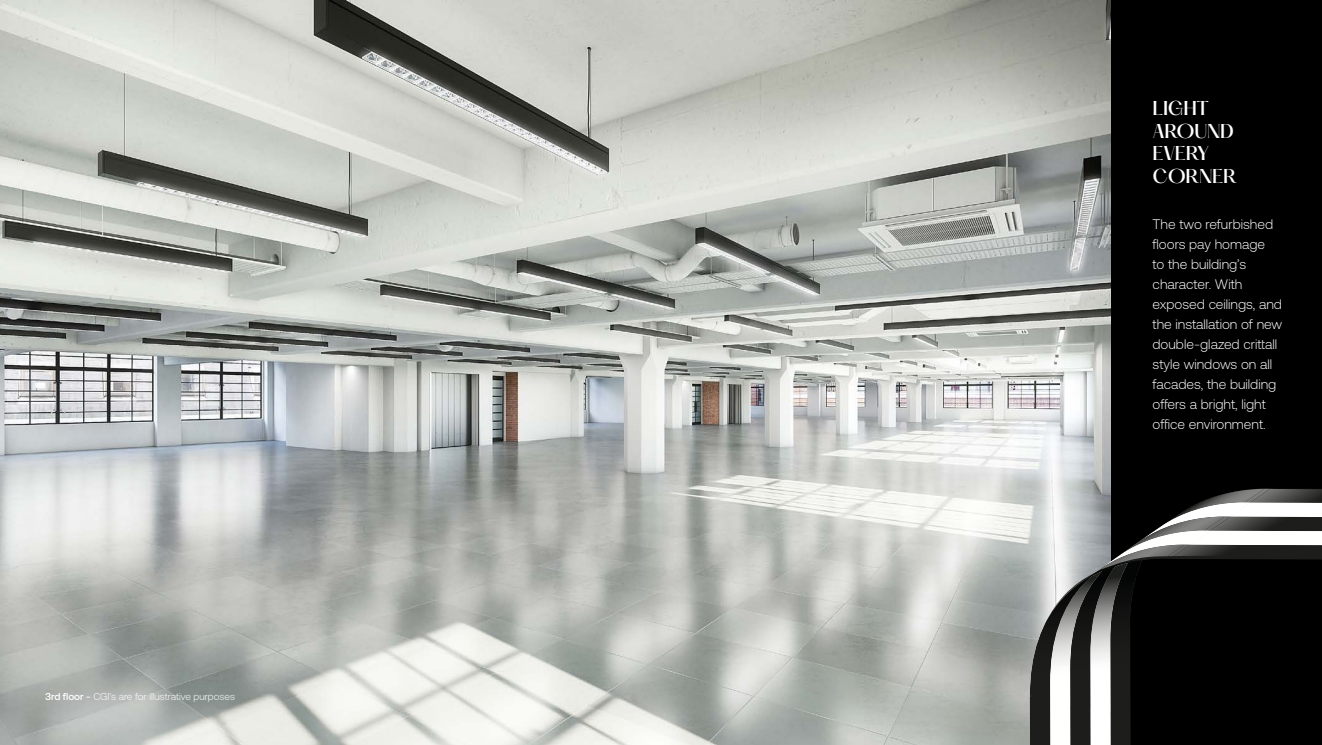
<style>
.page{position:relative;width:1322px;height:745px;background:#fff}
.page>*{position:absolute;margin:0;border:0;box-sizing:border-box;transform-origin:0 0}
.t1{font:500 17.5px/22.5px "PP Hatton";letter-spacing:-.025em;color:#fff}
.t2{font:300 13.75px/20px "Aeonik";color:#fff}
.t3{font:300 10px "Aeonik";color:#fff}
.s1{font-weight:500}
</style>
<div class="page">
<img style="left:0;top:0;width:1111px;height:744px">
<div style="left:1111px;top:0;width:211px;height:744px;background:#000"></div>
<svg style="left:1029px;top:488px;width:293px;height:256px"></svg>
<p class="t3" style="left:45px;top:690px;width:191px"><span class="s1">3rd floor -</span> CGI’s are for illustrative purposes</p>
<p class="t1" style="left:1152px;top:98px;width:86px">LIGHT<br>AROUND<br>EVERY<br>CORNER</p>
<p class="t2" style="left:1152px;top:214px;width:131px">The two refurbished floors pay homage<br>to the building’s character. With exposed ceilings, and the installation of new double-glazed crittall style windows on all facades, the building offers a bright, light office environment.</p>
</div>
